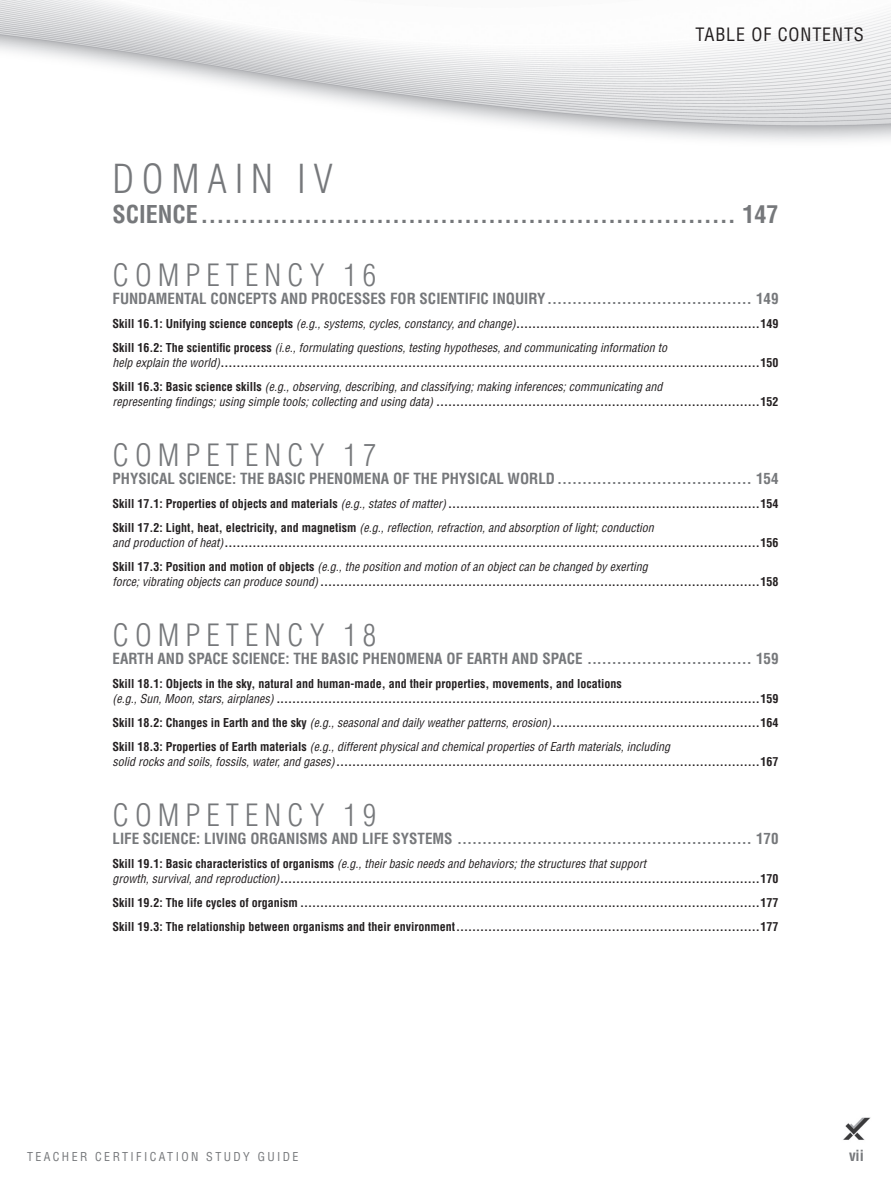
<style>
.page{position:relative;width:891px;height:1188px;background:#fff}
.page>*{position:absolute;margin:0;border:0;box-sizing:border-box;transform-origin:0 0}
.TOC_Domain_Number{font:300 condensed 39px "Helvetica";letter-spacing:.2em;color:#76787b}
.TOC_Competency_Numbe{font:300 condensed 30px "Helvetica";letter-spacing:.2em;color:#76787b}
.TOC_Domain_Title{font:700 condensed 24px "Helvetica";color:#76787b}
.t1{font:condensed 18px "Helvetica";letter-spacing:.05em;color:#231f20}
.TOC_Competency_Title{font:700 condensed 15px "Helvetica";color:#76787b}
.TOC_Skill_number{font:700 condensed 12px/15px "Helvetica";color:#231f20}
.TOC_Skill_number-2{font:italic condensed 12px/15px "Helvetica";color:#231f20}
.t2{font:condensed 12px "Helvetica";letter-spacing:.2em;color:#76787b}
.s1{font-weight:400;font-style:italic}
.s2{font-weight:700;font-style:normal}
</style>
<div class="page">
<img style="left:843px;top:1117px;width:28px;height:23px">
<h3 class="t1" style="left:696px;top:24px;width:170px">TABLE OF CONTENTS</h3>
<p class="TOC_Domain_Number" style="left:112px;top:155px;width:222px">DOMAIN IV</p>
<p class="TOC_Domain_Title" style="left:112px;top:199px;width:667px">SCIENCE................................................................... 147</p>
<p class="TOC_Competency_Numbe" style="left:112px;top:257px;width:265px">COMPETENCY 16</p>
<p class="TOC_Competency_Title" style="left:112px;top:289px;width:667px">FUNDAMENTAL CONCEPTS AND PROCESSES FOR SCIENTIFIC INQUIRY......................................... 149</p>
<p class="TOC_Skill_number" style="left:112px;top:316px;width:667px">Skill 16.1: Unifying science concepts <span class="s1">(e.g., systems, cycles, constancy, and change)</span>.............................................................149</p>
<p class="TOC_Skill_number" style="left:112px;top:340px;width:667px">Skill 16.2: The scientific process <span class="s1">(i.e., formulating questions, testing hypotheses, and communicating information to<br>help explain the world)</span>.......................................................................................................................................150</p>
<p class="TOC_Skill_number-2" style="left:112px;top:379px;width:667px"><span class="s2">Skill 16.3: Basic science skills</span> (e.g., observing, describing, and classifying; making inferences; communicating and<br>representing findings; using simple tools; collecting and using data) <span class="s2">.................................................................................152</span></p>
<p class="TOC_Competency_Numbe" style="left:112px;top:437px;width:265px">COMPETENCY 17</p>
<p class="TOC_Competency_Title" style="left:112px;top:469px;width:667px">PHYSICAL SCIENCE: THE BASIC PHENOMENA OF THE PHYSICAL WORLD....................................... 154</p>
<p class="TOC_Skill_number" style="left:112px;top:496px;width:667px">Skill 17.1: Properties of objects and materials <span class="s1">(e.g., states of matter)</span> ..............................................................................154</p>
<p class="TOC_Skill_number" style="left:112px;top:520px;width:667px">Skill 17.2: Light, heat, electricity, and magnetism <span class="s1">(e.g., reflection, refraction, and absorption of light; conduction<br>and production of heat)</span>......................................................................................................................................156</p>
<p class="TOC_Skill_number" style="left:112px;top:559px;width:667px">Skill 17.3: Position and motion of objects <span class="s1">(e.g., the position and motion of an object can be changed by exerting<br>force; vibrating objects can produce sound)</span> ..............................................................................................................158</p>
<p class="TOC_Competency_Numbe" style="left:112px;top:617px;width:265px">COMPETENCY 18</p>
<p class="TOC_Competency_Title" style="left:112px;top:649px;width:667px">EARTH AND SPACE SCIENCE: THE BASIC PHENOMENA OF EARTH AND SPACE ................................. 159</p>
<p class="TOC_Skill_number" style="left:112px;top:676px;width:667px">Skill 18.1: Objects in the sky, natural and human-made, and their properties, movements, and locations<br><span class="s1">(e.g., Sun, Moon, stars, airplanes)</span> .........................................................................................................................159</p>
<p class="TOC_Skill_number" style="left:112px;top:715px;width:667px">Skill 18.2: Changes in Earth and the sky <span class="s1">(e.g., seasonal and daily weather patterns, erosion)</span>....................................................164</p>
<p class="TOC_Skill_number" style="left:112px;top:739px;width:667px">Skill 18.3: Properties of Earth materials <span class="s1">(e.g., different physical and chemical properties of Earth materials, including<br>solid rocks and soils, fossils, water, and gases)</span>..........................................................................................................167</p>
<p class="TOC_Competency_Numbe" style="left:112px;top:797px;width:265px">COMPETENCY 19</p>
<p class="TOC_Competency_Title" style="left:112px;top:829px;width:667px">LIFE SCIENCE: LIVING ORGANISMS AND LIFE SYSTEMS ........................................................... 170</p>
<p class="TOC_Skill_number" style="left:112px;top:856px;width:667px">Skill 19.1: Basic characteristics of organisms <span class="s1">(e.g., their basic needs and behaviors; the structures that support<br>growth, survival, and reproduction)</span>........................................................................................................................170</p>
<p class="TOC_Skill_number" style="left:112px;top:895px;width:667px">Skill 19.2: The life cycles of organism ...................................................................................................................177</p>
<p class="TOC_Skill_number" style="left:112px;top:919px;width:667px">Skill 19.3: The relationship between organisms and their environment............................................................................177</p>
<p class="t2" style="left:27px;top:1149px;width:273px">TEACHER CERTIFICATION STUDY GUIDE</p>
<p class="TOC_Competency_Title" style="left:849px;top:1146px;width:16px">vii</p>
</div>
